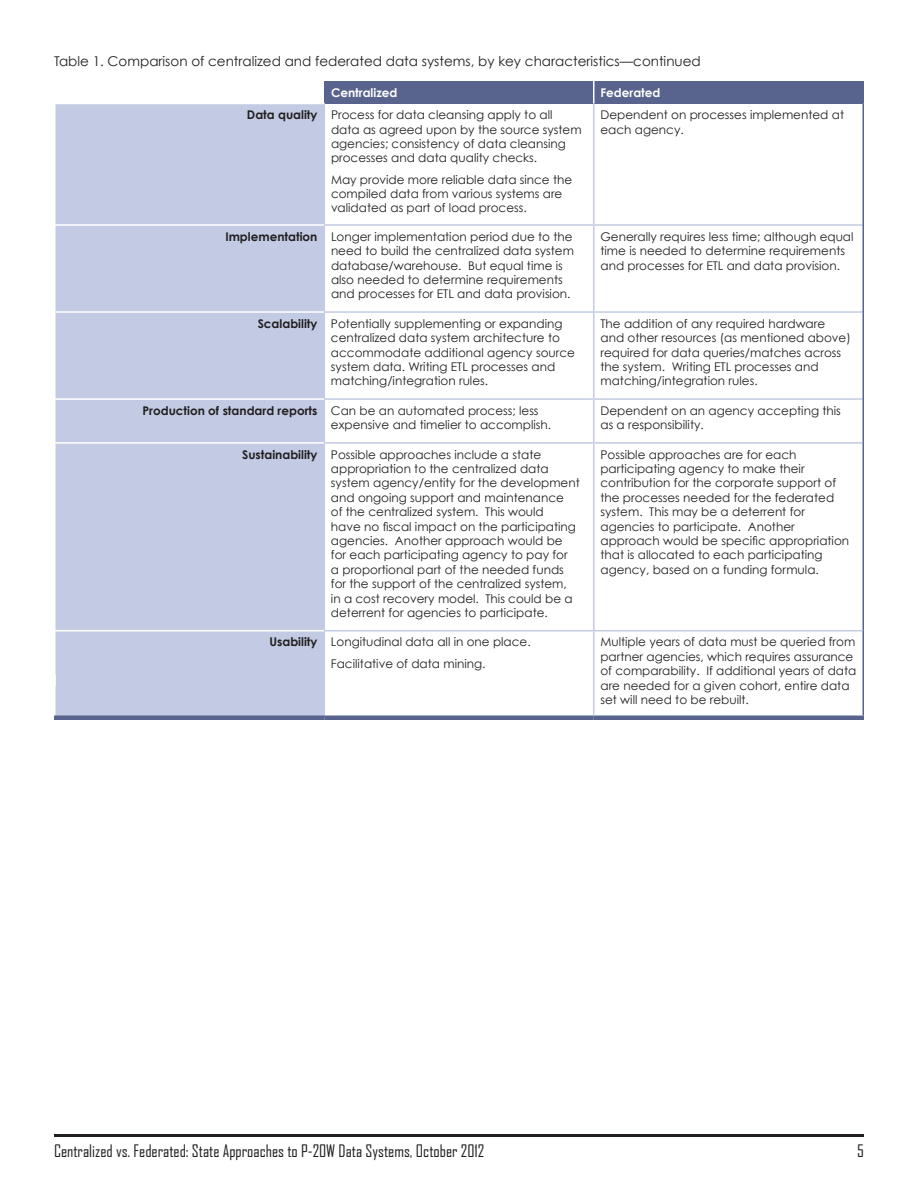
<style>
.page{position:relative;width:918px;height:1188px;background:#fff}
.page>*{position:absolute;margin:0;border:0;box-sizing:border-box;transform-origin:0 0}
.t1{font:16.5px "Agency FB";color:#231f20}
.t2{font:13.5px "Century Gothic";color:#231f20}
.t3{font:12px/14.4px "Century Gothic";color:#231f20}
.t4{font:700 12px "Century Gothic";color:#231f20}
.t5{font:700 12px "Century Gothic";color:#fff}
</style>
<div class="page">
<hr style="left:594px;top:716px;width:270px;height:4px;background:#58648e">
<div style="left:324px;top:81px;width:270px;height:23px;background:#58648e"></div>
<div style="left:594px;top:81px;width:269px;height:23px;background:#58648e"></div>
<div style="left:55px;top:104px;width:269px;height:121px;background:#c2cbe3"></div>
<div style="left:55px;top:225px;width:269px;height:87px;background:#c2cbe3"></div>
<div style="left:55px;top:312px;width:269px;height:87px;background:#c2cbe3"></div>
<div style="left:55px;top:399px;width:269px;height:44px;background:#c2cbe3"></div>
<div style="left:55px;top:443px;width:269px;height:188px;background:#c2cbe3"></div>
<div style="left:55px;top:631px;width:269px;height:87px;background:#c2cbe3"></div>
<hr style="left:594px;top:224px;width:269px;height:2px;background:#c2cbe3">
<hr style="left:594px;top:311px;width:269px;height:2px;background:#c2cbe3">
<hr style="left:594px;top:398px;width:269px;height:2px;background:#c2cbe3">
<hr style="left:594px;top:442px;width:269px;height:2px;background:#c2cbe3">
<hr style="left:862px;top:104px;width:2px;height:121px;background:#58648e">
<hr style="left:862px;top:225px;width:2px;height:87px;background:#58648e">
<hr style="left:862px;top:312px;width:2px;height:87px;background:#58648e">
<hr style="left:862px;top:399px;width:2px;height:44px;background:#58648e">
<hr style="left:862px;top:443px;width:2px;height:188px;background:#58648e">
<hr style="left:54px;top:226px;width:2px;height:85px;background:#fff">
<hr style="left:54px;top:311px;width:270px;height:2px;background:#fff">
<hr style="left:54px;top:313px;width:2px;height:85px;background:#fff">
<hr style="left:54px;top:398px;width:270px;height:2px;background:#fff">
<hr style="left:54px;top:400px;width:2px;height:42px;background:#fff">
<hr style="left:54px;top:442px;width:270px;height:2px;background:#fff">
<hr style="left:54px;top:444px;width:2px;height:186px;background:#fff">
<svg style="left:593px;top:81px;width:1px;height:23px"></svg>
<hr style="left:862px;top:81px;width:2px;height:23px;background:#58648e">
<hr style="left:54px;top:630px;width:270px;height:1px;background:#fff">
<hr style="left:54px;top:631px;width:2px;height:85px;background:#fff">
<hr style="left:594px;top:630px;width:269px;height:1px;background:#c2cbe3">
<hr style="left:593px;top:631px;width:1px;height:85px;background:#c2cbe3">
<hr style="left:862px;top:631px;width:2px;height:85px;background:#58648e">
<hr style="left:54px;top:716px;width:270px;height:4px;background:#58648e">
<hr style="left:324px;top:716px;width:270px;height:4px;background:#58648e">
<hr style="left:54px;top:104px;width:2px;height:120px;background:#fff">
<hr style="left:54px;top:224px;width:270px;height:2px;background:#fff">
<hr style="left:324px;top:224px;width:270px;height:2px;background:#c2cbe3">
<hr style="left:324px;top:311px;width:270px;height:2px;background:#c2cbe3">
<hr style="left:324px;top:398px;width:270px;height:2px;background:#c2cbe3">
<hr style="left:324px;top:442px;width:270px;height:2px;background:#c2cbe3">
<hr style="left:593px;top:104px;width:1px;height:120px;background:#c2cbe3">
<hr style="left:593px;top:226px;width:1px;height:85px;background:#c2cbe3">
<hr style="left:593px;top:313px;width:1px;height:85px;background:#c2cbe3">
<hr style="left:593px;top:400px;width:1px;height:42px;background:#c2cbe3">
<hr style="left:593px;top:444px;width:1px;height:186px;background:#c2cbe3">
<hr style="left:324px;top:630px;width:270px;height:1px;background:#c2cbe3">
<hr style="left:54px;top:1134px;width:810px;height:3px;background:#231f20">
<p class="t2" style="left:54px;top:53px;width:648px">Table 1. Comparison of centralized and federated data systems, by key characteristics—continued</p>
<p class="t5" style="left:331px;top:85px;width:68px">Centralized</p>
<p class="t5" style="left:600px;top:85px;width:61px">Federated</p>
<p class="t4" style="left:247px;top:107px;width:72px">Data quality</p>
<p class="t3" style="left:331px;top:108px;width:223px">Process for data cleansing apply to all</p>
<p class="t3" style="left:600px;top:108px;width:245px">Dependent on processes implemented at</p>
<p class="t3" style="left:331px;top:122px;width:252px">data as agreed upon by the source system agencies; consistency of data cleansing processes and data quality checks.</p>
<p class="t3" style="left:600px;top:122px;width:85px">each agency.</p>
<p class="t4" style="left:225px;top:229px;width:94px">Implementation</p>
<p class="t4" style="left:258px;top:316px;width:61px">Scalability</p>
<p class="t4" style="left:143px;top:403px;width:176px">Production of standard reports</p>
<p class="t4" style="left:242px;top:447px;width:77px">Sustainability</p>
<p class="t4" style="left:269px;top:635px;width:49px">Usability</p>
<p class="t3" style="left:331px;top:172px;width:243px">May provide more reliable data since the compiled data from various systems are validated as part of load process.</p>
<p class="t3" style="left:331px;top:229px;width:243px">Longer implementation period due to the</p>
<p class="t3" style="left:600px;top:229px;width:255px">Generally requires less time; although equal</p>
<p class="t3" style="left:331px;top:243px;width:244px">need to build the centralized data system</p>
<p class="t3" style="left:600px;top:243px;width:246px">time is needed to determine requirements</p>
<p class="t3" style="left:331px;top:258px;width:233px">database/warehouse. But equal time is</p>
<p class="t3" style="left:600px;top:258px;width:241px">and processes for ETL and data provision.</p>
<p class="t3" style="left:331px;top:272px;width:233px">also needed to determine requirements</p>
<p class="t3" style="left:331px;top:287px;width:241px">and processes for ETL and data provision.</p>
<p class="t3" style="left:331px;top:316px;width:233px">Potentially supplementing or expanding</p>
<p class="t3" style="left:600px;top:316px;width:226px">The addition of any required hardware</p>
<p class="t3" style="left:331px;top:330px;width:231px">centralized data system architecture to</p>
<p class="t3" style="left:600px;top:330px;width:252px">and other resources (as mentioned above)</p>
<p class="t3" style="left:331px;top:345px;width:245px">accommodate additional agency source</p>
<p class="t3" style="left:600px;top:345px;width:242px">required for data queries/matches across</p>
<p class="t3" style="left:331px;top:359px;width:226px">system data. Writing ETL processes and</p>
<p class="t3" style="left:600px;top:359px;width:220px">the system. Writing ETL processes and</p>
<p class="t3" style="left:331px;top:374px;width:159px">matching/integration rules.</p>
<p class="t3" style="left:331px;top:403px;width:209px">Can be an automated process; less</p>
<p class="t3" style="left:331px;top:417px;width:222px">expensive and timelier to accomplish.</p>
<p class="t3" style="left:331px;top:447px;width:212px">Possible approaches include a state</p>
<p class="t3" style="left:600px;top:374px;width:159px">matching/integration rules.</p>
<p class="t3" style="left:600px;top:403px;width:242px">Dependent on an agency accepting this</p>
<p class="t3" style="left:600px;top:417px;width:105px">as a responsibility.</p>
<p class="t3" style="left:600px;top:447px;width:197px">Possible approaches are for each</p>
<p class="t3" style="left:331px;top:461px;width:219px">appropriation to the centralized data</p>
<p class="t3" style="left:600px;top:461px;width:206px">participating agency to make their</p>
<p class="t3" style="left:331px;top:476px;width:250px">system agency/entity for the development</p>
<p class="t3" style="left:600px;top:476px;width:237px">contribution for the corporate support of</p>
<p class="t3" style="left:331px;top:490px;width:234px">and ongoing support and maintenance</p>
<p class="t3" style="left:600px;top:490px;width:235px">the processes needed for the federated</p>
<p class="t3" style="left:331px;top:505px;width:214px">of the centralized system. This would</p>
<p class="t3" style="left:600px;top:505px;width:206px">system. This may be a deterrent for</p>
<p class="t3" style="left:331px;top:519px;width:247px">have no fiscal impact on the participating</p>
<p class="t3" style="left:600px;top:519px;width:196px">agencies to participate. Another</p>
<p class="t3" style="left:331px;top:533px;width:233px">agencies. Another approach would be</p>
<p class="t3" style="left:600px;top:533px;width:250px">approach would be specific appropriation</p>
<p class="t3" style="left:331px;top:548px;width:238px">for each participating agency to pay for</p>
<p class="t3" style="left:600px;top:548px;width:224px">that is allocated to each participating</p>
<p class="t3" style="left:331px;top:562px;width:234px">a proportional part of the needed funds</p>
<p class="t3" style="left:600px;top:562px;width:220px">agency, based on a funding formula.</p>
<p class="t3" style="left:331px;top:577px;width:237px">for the support of the centralized system,</p>
<p class="t3" style="left:331px;top:591px;width:243px">in a cost recovery model. This could be a</p>
<p class="t3" style="left:331px;top:605px;width:218px">deterrent for agencies to participate.</p>
<p class="t3" style="left:331px;top:635px;width:201px">Longitudinal data all in one place.</p>
<p class="t3" style="left:600px;top:635px;width:256px">Multiple years of data must be queried from</p>
<p class="t3" style="left:331px;top:656px;width:156px">Facilitative of data mining.</p>
<p class="t3" style="left:600px;top:649px;width:257px">partner agencies, which requires assurance of comparability. If additional years of data</p>
<p class="t3" style="left:600px;top:678px;width:251px">are needed for a given cohort, entire data</p>
<p class="t3" style="left:600px;top:692px;width:150px">set will need to be rebuilt.</p>
<h1 class="t1" style="left:54px;top:1141px;width:432px">Centralized vs. Federated: State Approaches to P-20W Data Systems, October 2012</h1>
<h1 class="t1" style="left:857px;top:1141px;width:8px">5</h1>
</div>
